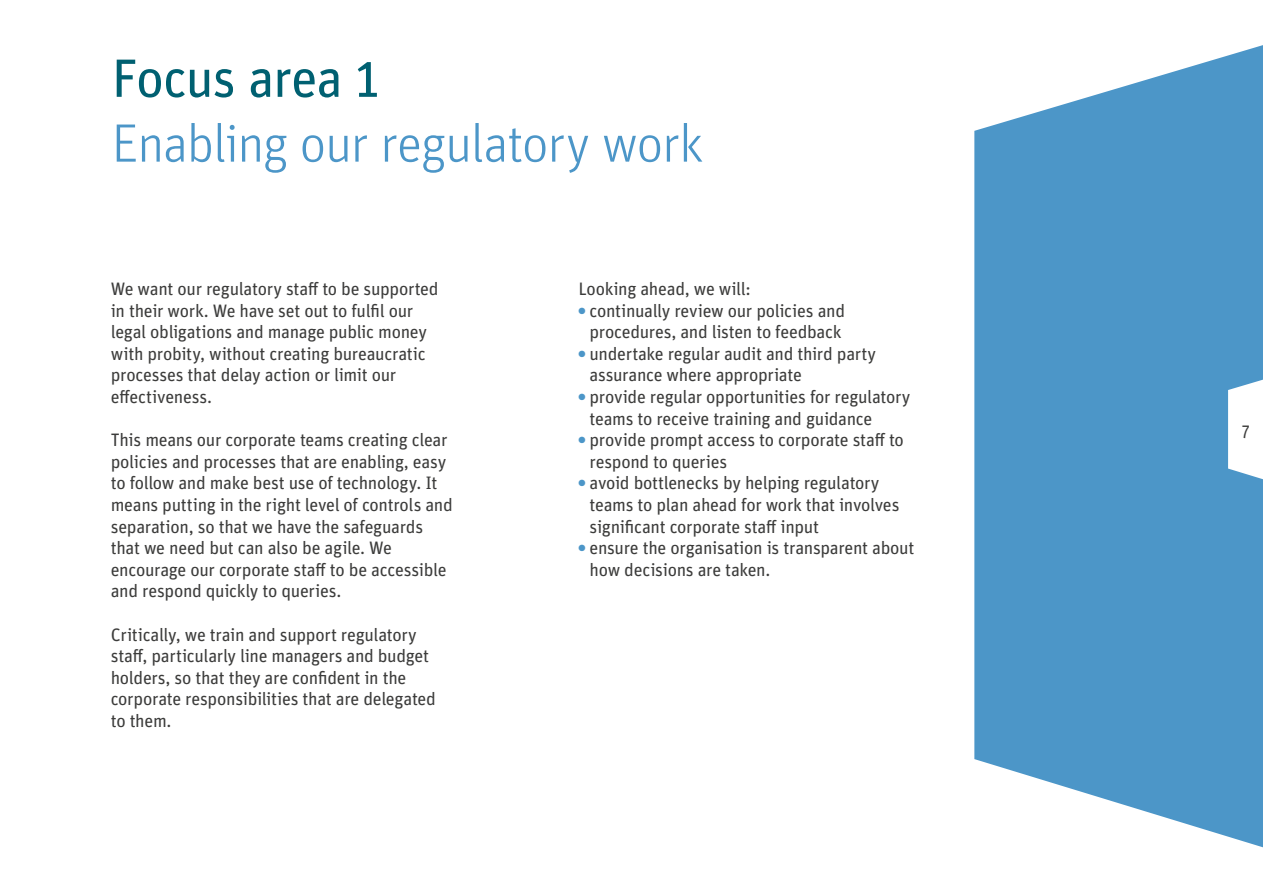
<style>
.page{position:relative;width:1263px;height:893px;background:#fff}
.page>*{position:absolute;margin:0;border:0;box-sizing:border-box;transform-origin:0 0}
.t1{font:300 54px "Unit OT";letter-spacing:-.025em;color:#4c96c8}
.t2{font:54px "Unit OT";letter-spacing:-.025em;color:#006071}
.t3{font:18px/21.6px "Unit OT";letter-spacing:-.02em;color:#3c3c3b}
.t4{font:18px "Unit OT";letter-spacing:-.02em;color:#3c3c3b;scale:.9 1}
</style>
<div class="page">
<svg style="left:974px;top:45px;width:289px;height:802px;background:#5fa1ce"></svg>
<svg style="left:1228px;top:380px;width:35px;height:99px"></svg>
<h1 class="t2" style="left:111px;top:44px;width:270px">Focus area 1</h1>
<h1 class="t1" style="left:111px;top:111px;width:593px">Enabling our regulatory work</h1>
<p class="t3" style="left:111px;top:278px;width:329px">We want our regulatory staff to be supported in their work. We have set out to fulfil our legal obligations and manage public money with probity, without creating bureaucratic processes that delay action or limit our effectiveness.</p>
<p class="t3" style="left:111px;top:429px;width:344px">This means our corporate teams creating clear policies and processes that are enabling, easy to follow and make best use of technology. It means putting in the right level of controls and separation, so that we have the safeguards that we need but can also be agile. We encourage our corporate staff to be accessible and respond quickly to queries.</p>
<p class="t3" style="left:111px;top:623px;width:327px">Critically, we train and support regulatory staff, particularly line managers and budget holders, so that they are confident in the corporate responsibilities that are delegated to them.</p>
<p class="t3" style="left:578px;top:278px;width:174px">Looking ahead, we will:</p>
<p class="t3" style="left:578px;top:299px;width:268px;text-align:center"><sup>●</sup> continually review our policies and procedures, and listen to feedback</p>
<p class="t3" style="left:589px;top:342px;width:288px;text-indent:-11px"><sup>●</sup> undertake regular audit and third party assurance where appropriate</p>
<p class="t3" style="left:589px;top:386px;width:322px;text-indent:-11px"><sup>●</sup> provide regular opportunities for regulatory teams to receive training and guidance</p>
<p class="t3" style="left:589px;top:429px;width:316px;text-indent:-11px"><sup>●</sup> provide prompt access to corporate staff to respond to queries</p>
<p class="t3" style="left:589px;top:472px;width:311px;text-indent:-11px"><sup>●</sup> avoid bottlenecks by helping regulatory teams to plan ahead for work that involves significant corporate staff input</p>
<p class="t3" style="left:589px;top:537px;width:326px;text-indent:-11px"><sup>●</sup> ensure the organisation is transparent about how decisions are taken.</p>
<p class="t4" style="left:1242px;top:419px;width:11px">7</p>
</div>
